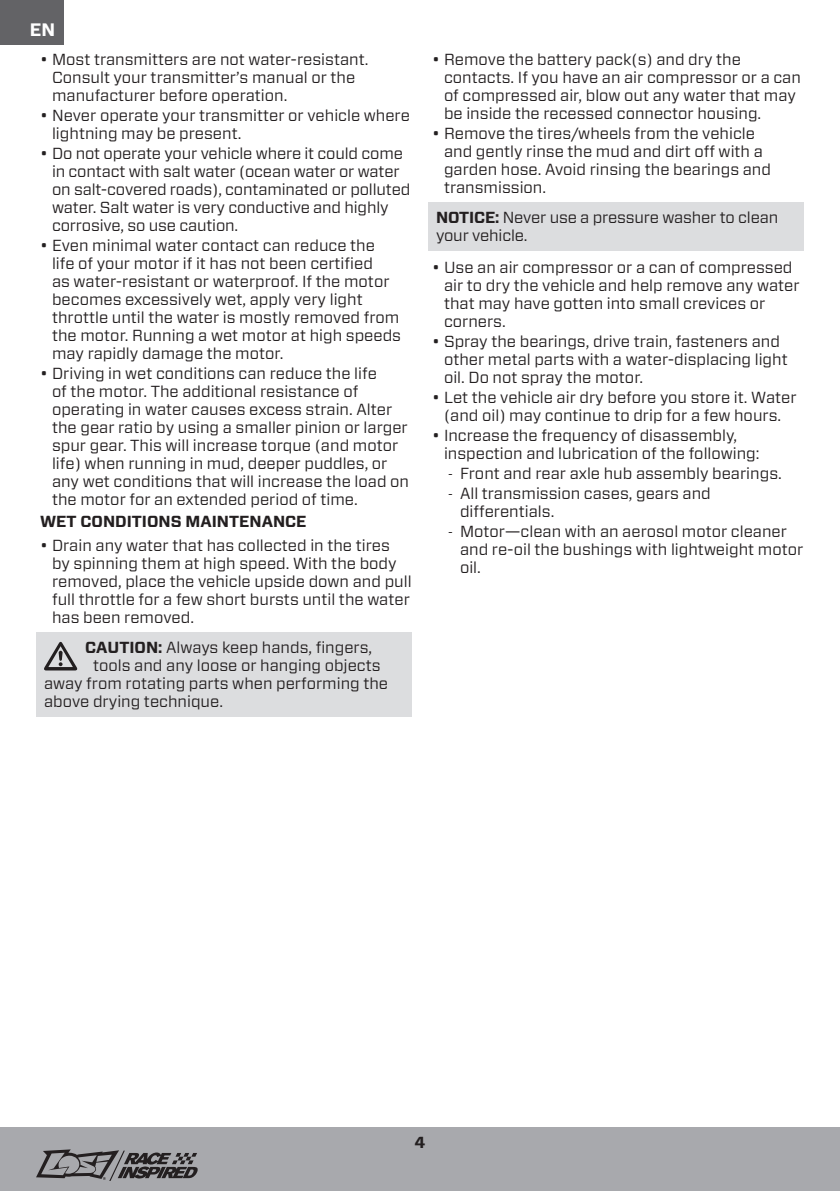
<style>
.page{position:relative;width:840px;height:1191px;background:#fff}
.page>*{position:absolute;margin:0;border:0;box-sizing:border-box;transform-origin:0 0}
.t1{font:700 18px "Forza";color:#fff}
.LOS_Small_Notice{font:16px/18px "Forza";color:#231f20}
.LOS_Small_Warnings{font:16px "Forza";color:#231f20}
.LOS_Small_Subheader{font:700 16px "Forza";color:#231f20}
.s1{font-weight:700}
.s2{font-family:"Frutiger LT Std";font-weight:300;font-stretch:condensed}
</style>
<div class="page">
<div style="left:0;top:1127px;width:839px;height:64px;background:#a8a9ad"></div>
<div style="left:0;top:0;width:63px;height:44px;background:#636366"></div>
<svg style="left:36px;top:1149px;width:162px;height:32px"></svg>
<div style="left:36px;top:632px;width:376px;height:84px;background:#dcdddf"></div>
<svg style="left:44px;top:642px;width:33px;height:28px"></svg>
<div style="left:428px;top:202px;width:375px;height:48px;background:#dcdddf"></div>
<p class="t1" style="left:30px;top:18px;width:27px">EN</p>
<p class="LOS_Small_Notice" style="left:52px;top:50px;width:318px;text-indent:-12px">• Most transmitters are not water-resistant.<br>Consult your transmitter’s manual or the manufacturer before operation.</p>
<p class="LOS_Small_Notice" style="left:52px;top:106px;width:359px;text-indent:-12px">• Never operate your transmitter or vehicle where lightning may be present.</p>
<p class="LOS_Small_Notice" style="left:52px;top:144px;width:359px;text-indent:-12px">• Do not operate your vehicle where it could come in contact with salt water (ocean water or water on salt-covered roads), contaminated or polluted water. Salt water is very conductive and highly corrosive, so use caution.</p>
<p class="LOS_Small_Notice" style="left:52px;top:236px;width:350px;text-indent:-12px">• Even minimal water contact can reduce the life of your motor if it has not been certified<br>as water-resistant or waterproof. If the motor becomes excessively wet, apply very light throttle until the water is mostly removed from the motor. Running a wet motor at high speeds may rapidly damage the motor.</p>
<p class="LOS_Small_Notice" style="left:52px;top:364px;width:358px;text-indent:-12px">• Driving in wet conditions can reduce the life<br>of the motor. The additional resistance of operating in water causes excess strain. Alter the gear ratio by using a smaller pinion or larger spur gear. This will increase torque (and motor life) when running in mud, deeper puddles, or any wet conditions that will increase the load on the motor for an extended period of time.</p>
<p class="LOS_Small_Subheader" style="left:40px;top:511px;width:268px">WET CONDITIONS MAINTENANCE</p>
<p class="LOS_Small_Notice" style="left:52px;top:536px;width:361px;text-indent:-12px">• Drain any water that has collected in the tires by spinning them at high speed. With the body removed, place the vehicle upside down and pull full throttle for a few short bursts until the water has been removed.</p>
<p class="LOS_Small_Warnings" style="left:85px;top:636px;width:288px"><span class="s1">CAUTION:</span> Always keep hands, fingers,</p>
<p class="LOS_Small_Warnings" style="left:93px;top:654px;width:289px">tools and any loose or hanging objects</p>
<p class="LOS_Small_Warnings" style="left:44px;top:672px;width:345px">away from rotating parts when performing the</p>
<p class="LOS_Small_Warnings" style="left:44px;top:690px;width:180px">above drying technique.</p>
<p class="LOS_Small_Notice" style="left:444px;top:50px;width:358px;text-indent:-12px">• Remove the battery pack(s) and dry the contacts. If you have an air compressor or a can of compressed air, blow out any water that may be inside the recessed connector housing.</p>
<p class="LOS_Small_Notice" style="left:444px;top:124px;width:328px;text-indent:-12px">• Remove the tires/wheels from the vehicle and gently rinse the mud and dirt off with a garden hose. Avoid rinsing the bearings and transmission.</p>
<p class="LOS_Small_Notice" style="left:436px;top:208px;width:343px"><span class="s1">NOTICE:</span> Never use a pressure washer to clean your vehicle.</p>
<p class="LOS_Small_Notice" style="left:444px;top:258px;width:357px;text-indent:-12px">• Use an air compressor or a can of compressed air to dry the vehicle and help remove any water that may have gotten into small crevices or corners.</p>
<p class="LOS_Small_Notice" style="left:444px;top:332px;width:345px;text-indent:-12px">• Spray the bearings, drive train, fasteners and other metal parts with a water-displacing light oil. Do not spray the motor.</p>
<p class="LOS_Small_Notice" style="left:432px;top:388px;width:366px;text-align:center">• Let the vehicle air dry before you store it. Water (and oil) may continue to drip for a few hours.</p>
<p class="LOS_Small_Notice" style="left:444px;top:426px;width:317px;text-indent:-12px">• Increase the frequency of disassembly, inspection and lubrication of the following:</p>
<p class="LOS_Small_Notice" style="left:448px;top:464px;width:335px"><span class="s2">-</span> Front and rear axle hub assembly bearings.</p>
<p class="LOS_Small_Notice" style="left:460px;top:484px;width:252px;text-indent:-12px"><span class="s2">-</span> All transmission cases, gears and differentials.</p>
<p class="LOS_Small_Notice" style="left:460px;top:522px;width:344px;text-indent:-12px"><span class="s2">-</span> Motor—clean with an aerosol motor cleaner and re-oil the bushings with lightweight motor oil.</p>
<p class="LOS_Small_Subheader" style="left:414px;top:1131px;width:12px">4</p>
</div>
